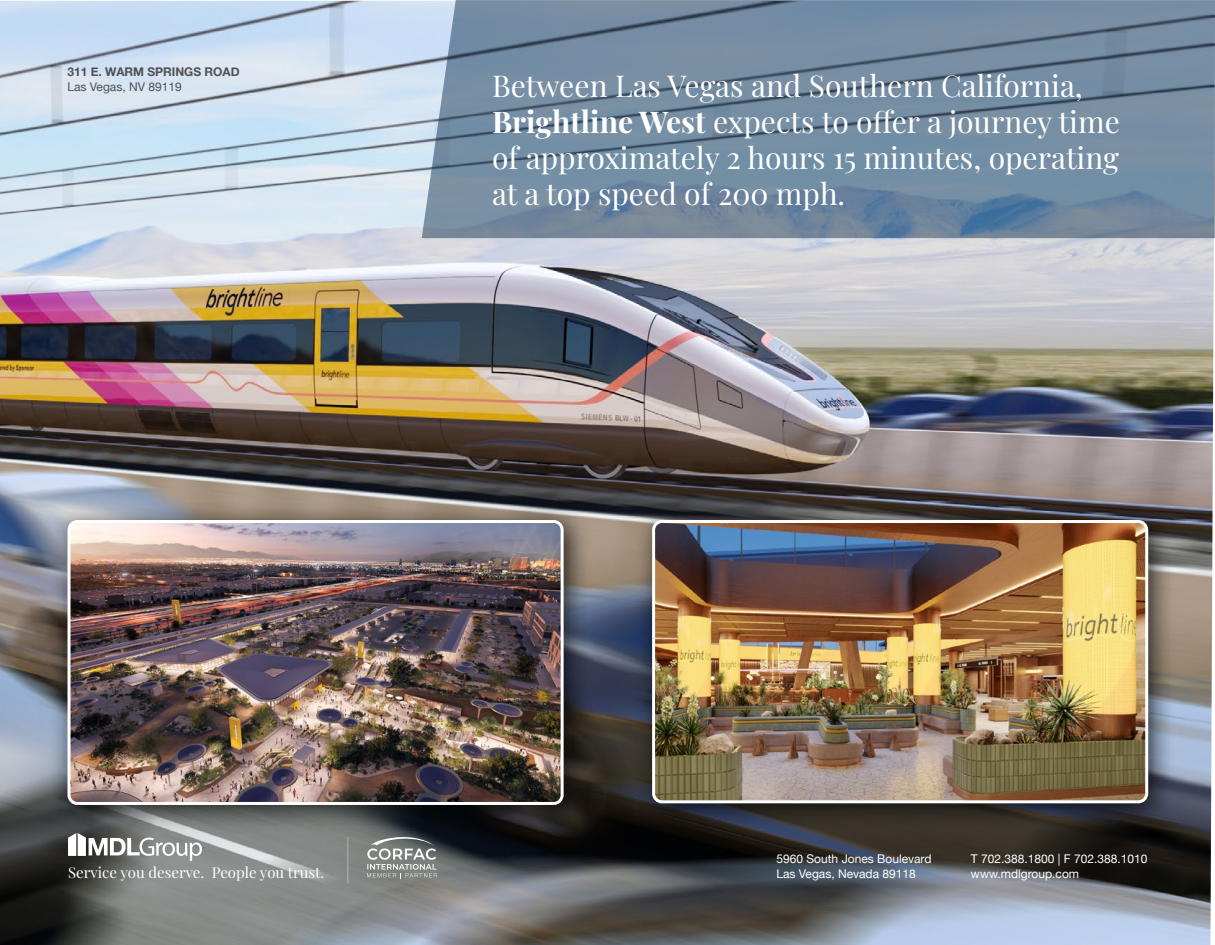
<style>
.page{position:relative;width:1215px;height:945px;background:#fff}
.page>*{position:absolute;margin:0;border:0;box-sizing:border-box;transform-origin:0 0}
.t1{font:30px/36px "Playfair Display";color:#fff}
.t2{font:15px "Playfair Display";color:#fff}
.t3{font:12px/14.4px "Helvetica Neue";color:#fff}
.t4{font:700 12px "Helvetica Neue";color:#4f5054}
.t5{font:12px "Helvetica Neue";color:#4f5054}
.s1{font-weight:700}
</style>
<div class="page">
<img style="left:0;top:1px;width:1215px;height:944px">
<svg style="left:422px;top:0;width:793px;height:238px;background:#738aa0"></svg>
<div style="left:634px;top:502px;width:542px;height:329px;background:#000;opacity:.75"></div>
<img style="left:654px;top:522px;width:493px;height:280px">
<div style="left:652px;top:520px;width:496px;height:283px;border:3px solid #fff;border-radius:8px"></div>
<div style="left:50px;top:502px;width:541px;height:331px;background:#000;opacity:.75"></div>
<img style="left:69px;top:522px;width:491px;height:281px">
<div style="left:68px;top:520px;width:496px;height:285px;border:3px solid #fff;border-radius:8px"></div>
<svg style="left:68px;top:832px;width:134px;height:29px"></svg>
<svg style="left:367px;top:836px;width:70px;height:43px;background:#8d9290"></svg>
<hr style="left:347px;top:837px;width:1px;height:46px;background:#fff">
<p class="t4" style="left:68px;top:63px;width:174px">311 E. WARM SPRINGS ROAD</p>
<p class="t5" style="left:68px;top:78px;width:116px">Las Vegas, NV 89119</p>
<p class="t1" style="left:492px;top:65px;width:629px">Between Las Vegas and Southern California, <span class="s1">Brightline West</span> expects to offer a journey time of approximately 2 hours 15 minutes, operating at a top speed of 200 mph.</p>
<p class="t2" style="left:68px;top:860px;width:258px">Service you deserve. People you trust.</p>
<p class="t3" style="left:777px;top:852px;width:156px">5960 South Jones Boulevard<br>Las Vegas, Nevada 89118</p>
<p class="t3" style="left:971px;top:852px;width:178px">T 702.388.1800 | F 702.388.1010 www.mdlgroup.com</p>
</div>
